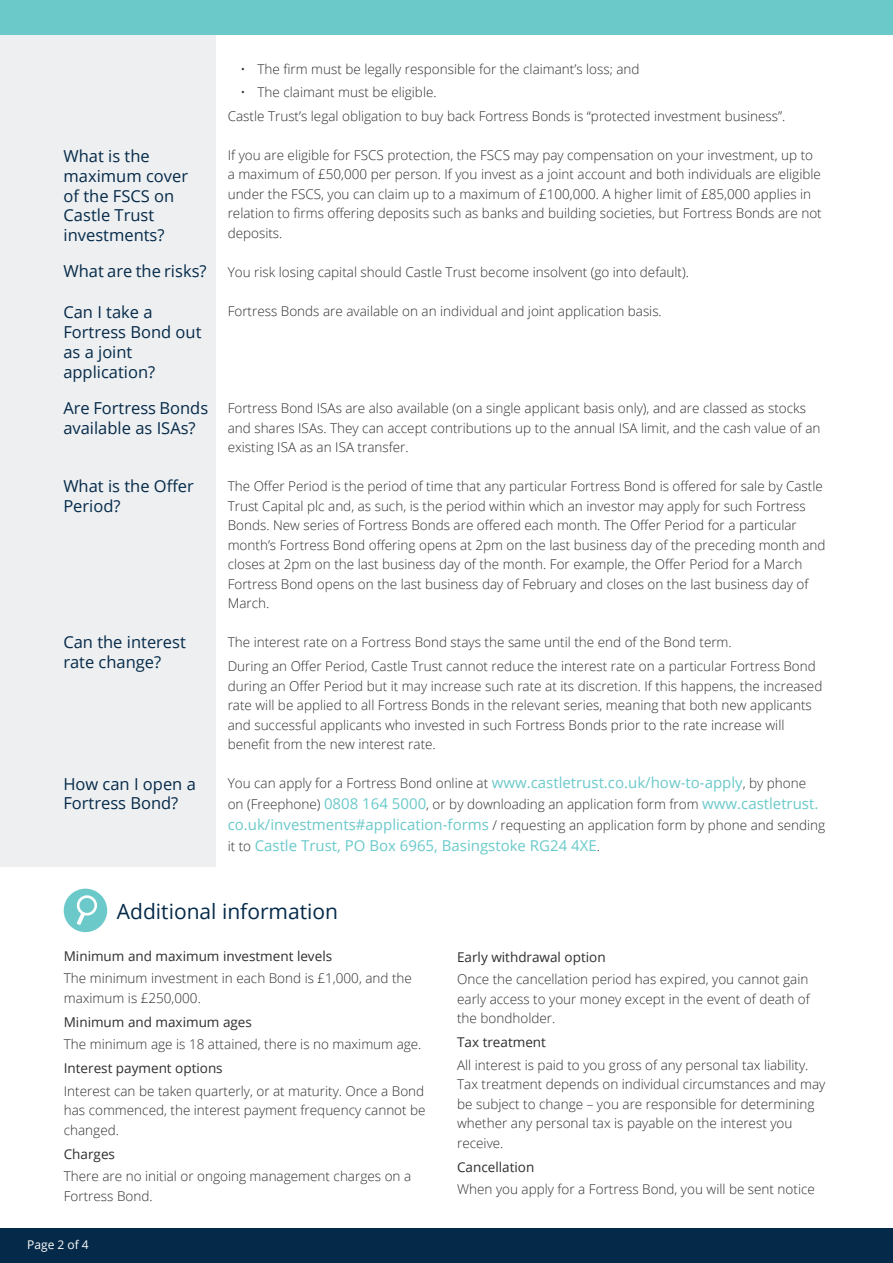
<style>
.page{position:relative;width:893px;height:1263px;background:#fff}
.page>*{position:absolute;margin:0;border:0;box-sizing:border-box;transform-origin:0 0}
.t1{font:21px "Open Sans";color:#052a49}
.t2{font:16.5px/19.8px "Open Sans";color:#052a49}
.t3{font:15px "Open Sans";color:#6bc9ca}
.t4{font:300 13.5px/19.5px "Open Sans";color:#2d2e30}
.t5{font:13.5px "Open Sans";color:#2d2e30}
.t6{font:12px "Open Sans";color:#fff}
.s1{font-weight:400;font-size:15px;color:#6bc9ca}
.s2{font-weight:300;font-size:13.5px;color:#2d2e30}
</style>
<div class="page">
<div style="left:0;top:17px;width:216px;height:849px;background:#edeff1"></div>
<div style="left:0;top:1229px;width:893px;height:34px;background:#052a49"></div>
<div style="left:0;top:0;width:893px;height:34px;background:#6bc9ca"></div>
<div style="left:64px;top:889px;width:43px;height:43px;background:#6bc9ca;border-radius:50%"></div>
<svg style="left:77px;top:912px;width:8px;height:13px"></svg>
<div style="left:77px;top:895px;width:20px;height:20px;border:3px solid #fff;border-radius:50%"></div>
<p class="t2" style="left:64px;top:146px;width:126px">What is the maximum cover of the FSCS on<br>Castle Trust investments?</p>
<p class="t2" style="left:64px;top:261px;width:145px">What are the risks?</p>
<p class="t2" style="left:63px;top:302px;width:91px">Can I take a</p>
<p class="t2" style="left:63px;top:322px;width:140px">Fortress Bond out as a joint application?</p>
<p class="t2" style="left:63px;top:398px;width:146px">Are Fortress Bonds available as ISAs?</p>
<p class="t2" style="left:63px;top:476px;width:132px">What is the Offer<br>Period?</p>
<p class="t2" style="left:63px;top:632px;width:124px">Can the interest rate change?</p>
<p class="t2" style="left:63px;top:773px;width:134px">How can I open a<br>Fortress Bond?</p>
<p class="t4" style="left:240px;top:59px;width:401px">• The firm must be legally responsible for the claimant’s loss; and</p>
<p class="t4" style="left:240px;top:82px;width:198px">• The claimant must be eligible.</p>
<p class="t4" style="left:228px;top:106px;width:559px">Castle Trust’s legal obligation to buy back Fortress Bonds is “protected investment business”.</p>
<p class="t4" style="left:228px;top:145px;width:596px">If you are eligible for FSCS protection, the FSCS may pay compensation on your investment, up to a maximum of £50,000 per person. If you invest as a joint account and both individuals are eligible under the FSCS, you can claim up to a maximum of £100,000. A higher limit of £85,000 applies in relation to firms offering deposits such as banks and building societies, but Fortress Bonds are not deposits.</p>
<p class="t4" style="left:228px;top:262px;width:463px">You risk losing capital should Castle Trust become insolvent (go into default).</p>
<p class="t4" style="left:228px;top:301px;width:436px">Fortress Bonds are available on an individual and joint application basis.</p>
<p class="t4" style="left:228px;top:398px;width:594px">Fortress Bond ISAs are also available (on a single applicant basis only), and are classed as stocks and shares ISAs. They can accept contributions up to the annual ISA limit, and the cash value of an existing ISA as an ISA transfer.</p>
<p class="t4" style="left:228px;top:476px;width:599px">The Offer Period is the period of time that any particular Fortress Bond is offered for sale by Castle Trust Capital plc and, as such, is the period within which an investor may apply for such Fortress Bonds. New series of Fortress Bonds are offered each month. The Offer Period for a particular month’s Fortress Bond offering opens at 2pm on the last business day of the preceding month and closes at 2pm on the last business day of the month. For example, the Offer Period for a March Fortress Bond opens on the last business day of February and closes on the last business day of March.</p>
<p class="t4" style="left:228px;top:632px;width:506px">The interest rate on a Fortress Bond stays the same until the end of the Bond term.</p>
<p class="t4" style="left:228px;top:656px;width:596px">During an Offer Period, Castle Trust cannot reduce the interest rate on a particular Fortress Bond during an Offer Period but it may increase such rate at its discretion. If this happens, the increased rate will be applied to all Fortress Bonds in the relevant series, meaning that both new applicants and successful applicants who invested in such Fortress Bonds prior to the rate increase will benefit from the new interest rate.</p>
<p class="t4" style="left:228px;top:772px;width:599px;line-height:21px">You can apply for a Fortress Bond online at <span class="s1">www.castletrust.co.uk/how-to-apply</span>, by phone on (Freephone) <span class="s1">0808 164 5000</span>, or by downloading an application form from <span class="s1">www.castletrust. co.uk/investments#application-forms</span> / requesting an application form by phone and sending</p>
<p class="t3" style="left:228px;top:835px;width:374px"><span class="s2">it to</span> Castle Trust, PO Box 6965, Basingstoke RG24 4XE<span class="s2">.</span></p>
<p class="t1" style="left:117px;top:897px;width:223px">Additional information</p>
<p class="t5" style="left:64px;top:947px;width:270px">Minimum and maximum investment levels</p>
<p class="t4" style="left:64px;top:968px;width:350px">The minimum investment in each Bond is £1,000, and the maximum is £250,000.</p>
<p class="t5" style="left:64px;top:1013px;width:190px">Minimum and maximum ages</p>
<p class="t4" style="left:64px;top:1034px;width:359px">The minimum age is 18 attained, there is no maximum age.</p>
<p class="t5" style="left:64px;top:1059px;width:160px">Interest payment options</p>
<p class="t4" style="left:64px;top:1081px;width:363px;text-align:justify">Interest can be taken quarterly, or at maturity. Once a Bond has commenced, the interest payment frequency cannot be changed.</p>
<p class="t5" style="left:64px;top:1145px;width:53px">Charges</p>
<p class="t4" style="left:64px;top:1166px;width:349px">There are no initial or ongoing management charges on a<br>Fortress Bond.</p>
<p class="t6" style="left:27px;top:1236px;width:63px">Page 2 of 4</p>
<p class="t5" style="left:457px;top:948px;width:150px">Early withdrawal option</p>
<p class="t4" style="left:457px;top:969px;width:354px;text-align:justify">Once the cancellation period has expired, you cannot gain early access to your money except in the event of death of the bondholder.</p>
<p class="t5" style="left:457px;top:1033px;width:90px">Tax treatment</p>
<p class="t4" style="left:457px;top:1055px;width:370px">All interest is paid to you gross of any personal tax liability.<br>Tax treatment depends on individual circumstances and may be subject to change – you are responsible for determining whether any personal tax is payable on the interest you receive.</p>
<p class="t5" style="left:457px;top:1158px;width:79px">Cancellation</p>
<p class="t4" style="left:457px;top:1179px;width:359px">When you apply for a Fortress Bond, you will be sent notice</p>
</div>
